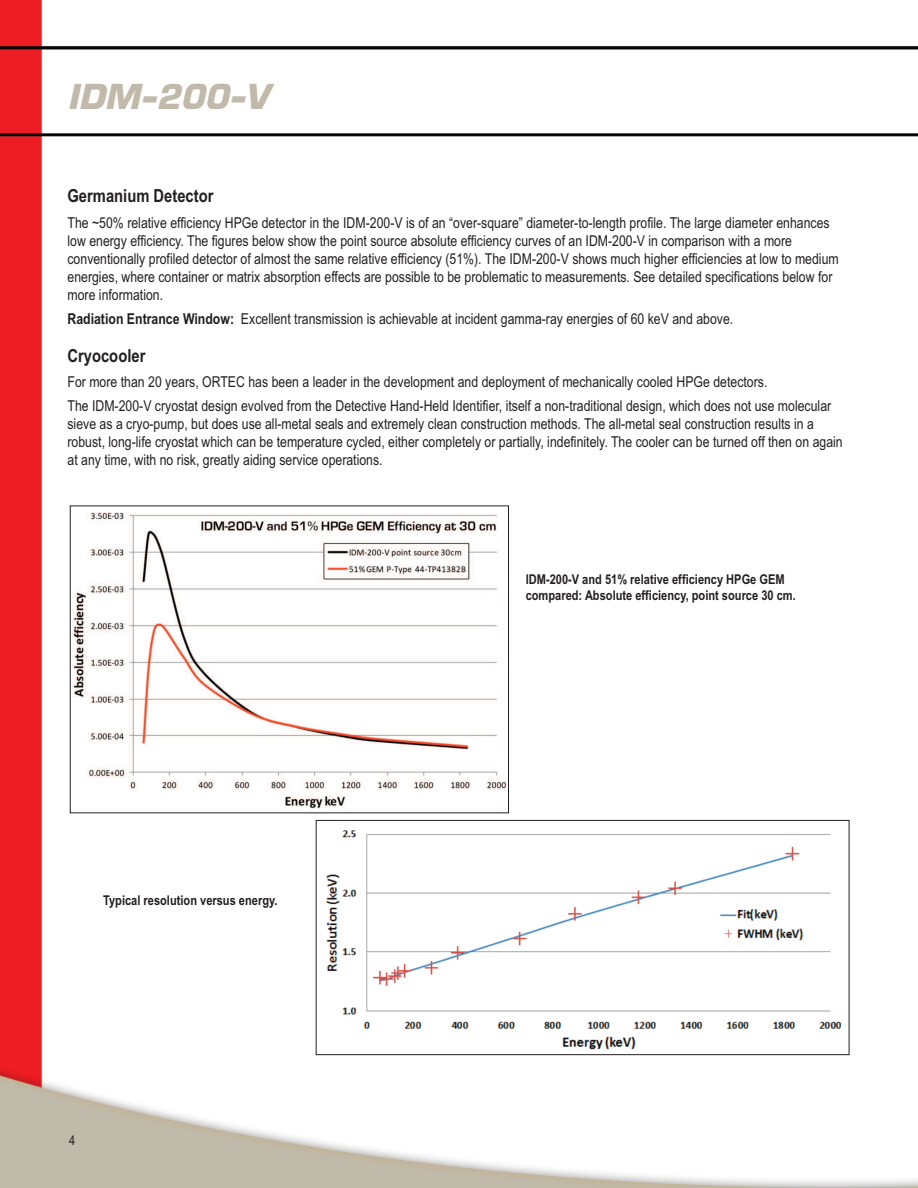
<style>
.page{position:relative;width:918px;height:1188px;background:#fff}
.page>*{position:absolute;margin:0;border:0;box-sizing:border-box;transform-origin:0 0}
.t1{font:36px "EGG Eurostile";color:#c1baaa}
.t2{font:700 18px "Arial Narrow";color:#231f20}
.t3{font:15px/18px "Arial Narrow";color:#231f20}
.t4{font:700 13.5px/16.2px "Arial Narrow";color:#231f20}
.t5{font:13.5px "Arial Narrow";color:#231f20}
.s1{font-weight:700}
</style>
<div class="page">
<img style="left:0;top:0;width:918px;height:1188px">
<img style="left:72px;top:508px;width:435px;height:303px">
<div style="left:70px;top:506px;width:439px;height:307px;border:1px solid #231f20"></div>
<img style="left:318px;top:822px;width:529px;height:231px">
<div style="left:316px;top:820px;width:533px;height:235px;border:1px solid #231f20"></div>
<h1 class="t1" style="left:68px;top:75px;width:203px">IDM-200-V</h1>
<p class="t2" style="left:68px;top:185px;width:147px">Germanium Detector</p>
<p class="t3" style="left:68px;top:213px;width:773px">The ~50% relative efficiency HPGe detector in the IDM-200-V is of an “over-square” diameter-to-length profile. The large diameter enhances low energy efficiency. The figures below show the point source absolute efficiency curves of an IDM-200-V in comparison with a more conventionally profiled detector of almost the same relative efficiency (51%). The IDM-200-V shows much higher efficiencies at low to medium energies, where container or matrix absorption effects are possible to be problematic to measurements. See detailed specifications below for more information.</p>
<p class="t3" style="left:68px;top:309px;width:667px"><span class="s1">Radiation Entrance Window:</span> Excellent transmission is achievable at incident gamma-ray energies of 60 keV and above.</p>
<p class="t2" style="left:68px;top:345px;width:79px">Cryocooler</p>
<p class="t3" style="left:68px;top:370px;width:765px;line-height:24px">For more than 20 years, ORTEC has been a leader in the development and deployment of mechanically cooled HPGe detectors.<br>The IDM-200-V cryostat design evolved from the Detective Hand-Held Identifier, itself a non-traditional design, which does not use molecular</p>
<p class="t3" style="left:68px;top:415px;width:777px">sieve as a cryo-pump, but does use all-metal seals and extremely clean construction methods. The all-metal seal construction results in a robust, long-life cryostat which can be temperature cycled, either completely or partially, indefinitely. The cooler can be turned off then on again at any time, with no risk, greatly aiding service operations.</p>
<p class="t4" style="left:103px;top:892px;width:176px">Typical resolution versus energy.</p>
<p class="t5" style="left:69px;top:1133px;width:8px">4</p>
<p class="t4" style="left:526px;top:571px;width:272px">IDM-200-V and 51% relative efficiency HPGe GEM compared: Absolute efficiency, point source 30 cm.</p>
</div>
